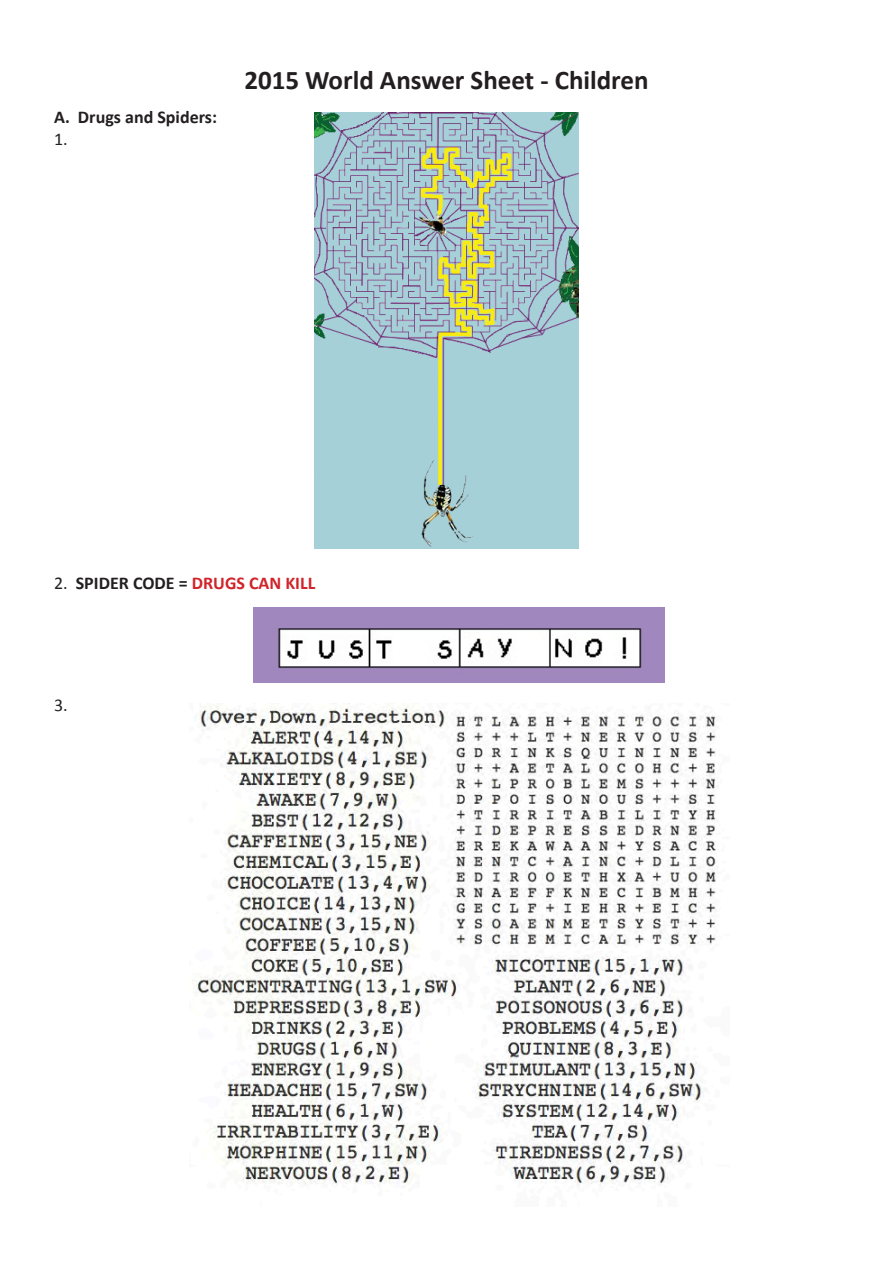
<style>
.page{position:relative;width:893px;height:1263px;background:#fff}
.page>*{position:absolute;margin:0;border:0;box-sizing:border-box;transform-origin:0 0}
.t1{font:700 27px "Calibri";color:#231f20}
.t2{font:700 18px "Calibri";color:#d1232a}
.t3{font:700 18px "Calibri";color:#231f20}
.t4{font:18px "Calibri";color:#231f20}
.s1{font-weight:400;color:#231f20}
.s2{color:#231f20}
</style>
<div class="page">
<img style="left:314px;top:113px;width:264px;height:435px">
<img style="left:254px;top:607px;width:411px;height:75px">
<img style="left:195px;top:705px;width:523px;height:482px">
<p class="t3" style="left:54px;top:106px;width:165px">A. Drugs and Spiders:</p>
<p class="t4" style="left:54px;top:128px;width:15px">1.</p>
<p class="t1" style="left:244px;top:62px;width:406px">2015 World Answer Sheet - Children</p>
<p class="t2" style="left:54px;top:572px;width:263px"><span class="s1">2.</span> <span class="s2">SPIDER CODE =</span> DRUGS CAN KILL</p>
<p class="t4" style="left:54px;top:693px;width:15px">3.</p>
</div>
